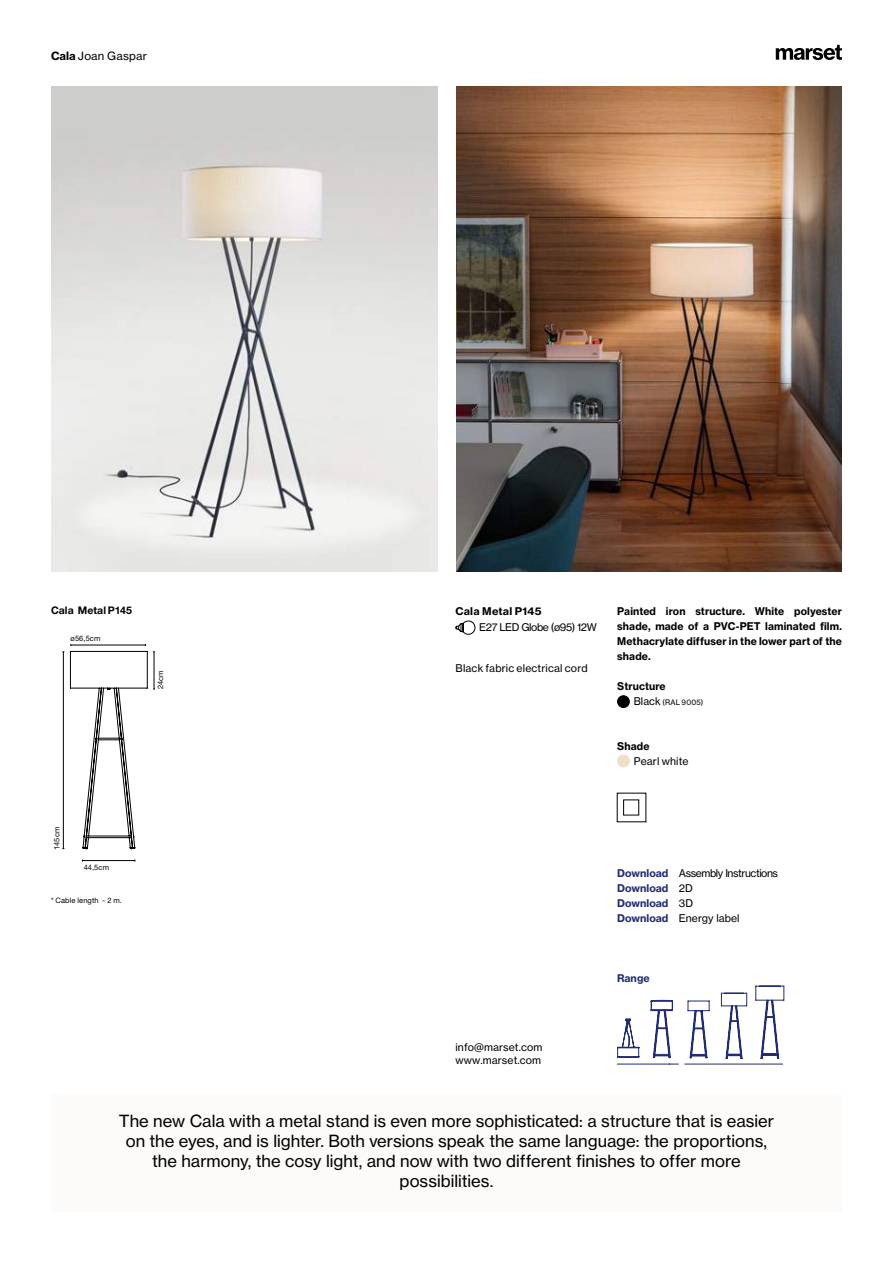
<style>
.page{position:relative;width:893px;height:1263px;background:#fff}
.page>*{position:absolute;margin:0;border:0;box-sizing:border-box;transform-origin:0 0}
.t1{font:16.5px/20.2px "N Haas Grotesk TX Pro 55 Rg";color:#000;text-align:center}
.t2{font:11.25px "N Haas Grotesk TX Pro 55 Rg";letter-spacing:.02em;color:#000}
.t3{font:10.5px/15px "N Haas Grotesk TX Pro 75 Bd";letter-spacing:.01em;color:#000;text-align:justify}
.t4{font:10.5px/13.5px "N Haas Grotesk TX Pro 55 Rg";letter-spacing:.01em;color:#000}
.t5{font:10.5px "N Haas Grotesk TX Pro 55 Rg";letter-spacing:-.04em;color:#000}
.t6{font:10.5px/15px "N Haas Grotesk TX Pro 75 Bd";color:#202d76}
.t7{font:700 10.5px "Helvetica Neue LT Std";letter-spacing:.005em;color:#000}
.t8{font:7.5px "Helvetica Neue LT Std";letter-spacing:.015em;color:#000}
.t9{font:7.5px "N Haas Grotesk TX Pro 55 Rg";letter-spacing:.02em;color:#000}
.s1{font-family:"N Haas Grotesk TX Pro 75 Bd"}
.s2{font-size:10.5px}
.s3{font-family:"N Haas Grotesk TX Pro 75 Bd";color:#202d76}
.s4{font-family:"N Haas Grotesk TX Pro 55 Rg";color:#000}
</style>
<div class="page">
<div style="left:51px;top:1094px;width:791px;height:118px;background:#fcfbfa"></div>
<div style="left:618px;top:696px;width:11px;height:11px;background:#000;border-radius:50%"></div>
<div style="left:617px;top:695px;width:13px;height:13px;border:1px solid #000;border-radius:50%"></div>
<div style="left:618px;top:755px;width:11px;height:12px;background:#ede2c9;border-radius:50%"></div>
<div style="left:617px;top:755px;width:13px;height:12px;border:1px solid #ede2c9;border-radius:50%"></div>
<img style="left:456px;top:86px;width:386px;height:486px">
<svg style="left:776px;top:45px;width:66px;height:15px"></svg>
<div style="left:623px;top:799px;width:16px;height:16px;border:1px solid #000"></div>
<hr style="left:617px;top:1064px;width:53px;height:1px;background:#202d76">
<hr style="left:685px;top:1064px;width:98px;height:1px;background:#202d76">
<svg style="left:617px;top:1019px;width:22px;height:39px"></svg>
<svg style="left:755px;top:986px;width:30px;height:73px"></svg>
<svg style="left:721px;top:993px;width:26px;height:66px"></svg>
<svg style="left:688px;top:1001px;width:21px;height:57px"></svg>
<svg style="left:651px;top:1000px;width:22px;height:58px"></svg>
<img style="left:51px;top:86px;width:386px;height:486px">
<hr style="left:63px;top:652px;width:1px;height:196px;background:#000">
<hr style="left:82px;top:860px;width:53px;height:1px;background:#000">
<svg style="left:70px;top:644px;width:85px;height:205px"></svg>
<hr style="left:70px;top:652px;width:1px;height:36px;background:#000">
<hr style="left:147px;top:652px;width:1px;height:36px;background:#000">
<svg style="left:455px;top:620px;width:20px;height:15px"></svg>
<p class="t2" style="left:51px;top:49px;width:97px"><span class="s1">Cala</span> Joan Gaspar</p>
<p class="t7" style="left:51px;top:604px;width:83px">Cala Metal P145</p>
<p class="t8" style="left:71px;top:634px;width:31px">ø56,5cm</p>
<p class="t8" style="left:156px;top:689px;width:20px;rotate:-90deg">24cm</p>
<p class="t8" style="left:52px;top:850px;width:24px;rotate:-90deg">145cm</p>
<p class="t8" style="left:84px;top:863px;width:27px">44,5cm</p>
<p class="t8" style="left:51px;top:896px;width:72px">* Cable length - 2 m.</p>
<p class="t3" style="left:455px;top:603px;width:87px">Cala Metal P145</p>
<p class="t5" style="left:479px;top:621px;width:119px">E27 LED Globe (ø95) 12W</p>
<p class="t4" style="left:455px;top:661px;width:134px">Black fabric electrical cord</p>
<p class="t3" style="left:617px;top:603px;width:226px">Painted iron structure. White polyester shade, made of a PVC-PET laminated film.<br>Methacrylate diffuser in the lower part of the shade.</p>
<p class="t3" style="left:617px;top:678px;width:50px">Structure</p>
<p class="t9" style="left:634px;top:697px;width:71px"><span class="s2">Black</span> (RAL 9005)</p>
<p class="t3" style="left:617px;top:738px;width:34px">Shade</p>
<p class="t4" style="left:634px;top:754px;width:56px">Pearl white</p>
<p class="t4" style="left:455px;top:1040px;width:88px">info@marset.com www.marset.com</p>
<p class="t5" style="left:617px;top:867px;width:162px"><span class="s3">Download</span> Assembly Instructions</p>
<p class="t6" style="left:617px;top:880px;width:77px">Download <span class="s4">2D<br></span>Download <span class="s4">3D</span></p>
<p class="t4" style="left:617px;top:911px;width:124px"><span class="s3">Download</span> Energy label</p>
<p class="t6" style="left:617px;top:971px;width:34px">Range</p>
<p class="t1" style="left:119px;top:1110px;width:657px">The new Cala with a metal stand is even more sophisticated: a structure that is easier on the eyes, and is lighter. Both versions speak the same language: the proportions, the harmony, the cosy light, and now with two different finishes to offer more possibilities.</p>
</div>
